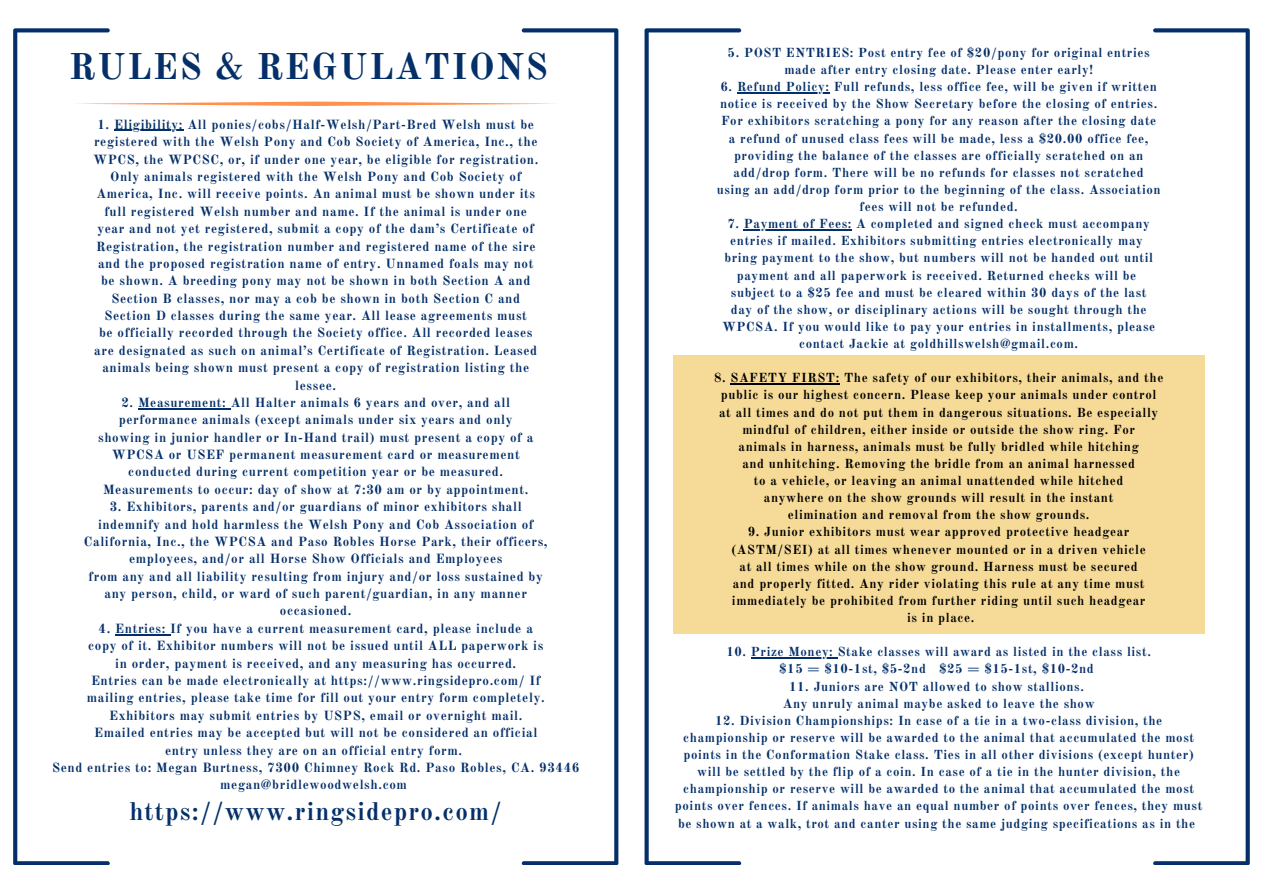
<style>
.page{position:relative;width:1263px;height:894px;background:#fff}
.page>*{position:absolute;margin:0;border:0;box-sizing:border-box;transform-origin:0 0}
.t1{font:700 36.45px "Old Standard";letter-spacing:.04em;color:#042f69}
.t2{font:700 25.05px "Old Standard";letter-spacing:.045em;color:#042f69}
.t3{font:700 13.05px/17.4px "Old Standard";letter-spacing:.045em;color:#042f69;text-align:center}
.t4{font:700 12.9px/17.1px "Old Standard";letter-spacing:.045em;color:#042f69;text-align:center}
.t5{font:700 12.9px "Old Standard";letter-spacing:.045em;color:#000}
</style>
<div class="page">
<svg style="left:13px;top:28px;width:97px;height:836px"></svg>
<svg style="left:522px;top:28px;width:96px;height:836px"></svg>
<svg style="left:644px;top:28px;width:97px;height:836px"></svg>
<svg style="left:1153px;top:28px;width:97px;height:836px"></svg>
<div style="left:673px;top:355px;width:531px;height:279px;background:#f6da97"></div>
<hr style="left:737px;top:92px;width:93px;height:1px;background:#042f69">
<hr style="left:744px;top:229px;width:108px;height:1px;background:#042f69">
<hr style="left:730px;top:383px;width:110px;height:1px;background:#000">
<hr style="left:751px;top:657px;width:87px;height:1px;background:#042f69">
<svg style="left:73px;top:101px;width:485px;height:5px"></svg>
<hr style="left:114px;top:130px;width:69px;height:1px;background:#042f69">
<hr style="left:138px;top:408px;width:93px;height:1px;background:#042f69">
<hr style="left:115px;top:633px;width:55px;height:2px;background:#042f69">
<p class="t1" style="left:69px;top:45px;width:481px">RULES &amp; REGULATIONS</p>
<p class="t3" style="left:97px;top:116px;width:438px">1. Eligibility: All ponies/cobs/Half-Welsh/Part-Bred Welsh must be</p>
<p class="t3" style="left:94px;top:133px;width:445px">registered with the Welsh Pony and Cob Society of America, Inc., the</p>
<p class="t3" style="left:93px;top:150px;width:447px">WPCS, the WPCSC, or, if under one year, be eligible for registration.</p>
<p class="t3" style="left:110px;top:168px;width:413px">Only animals registered with the Welsh Pony and Cob Society of</p>
<p class="t3" style="left:96px;top:185px;width:440px">America, Inc. will receive points. An animal must be shown under its</p>
<p class="t3" style="left:104px;top:203px;width:424px">full registered Welsh number and name. If the animal is under one</p>
<p class="t3" style="left:97px;top:220px;width:438px">year and not yet registered, submit a copy of the dam’s Certificate of</p>
<p class="t3" style="left:96px;top:237px;width:441px">Registration, the registration number and registered name of the sire</p>
<p class="t3" style="left:98px;top:255px;width:437px">and the proposed registration name of entry. Unnamed foals may not</p>
<p class="t3" style="left:101px;top:272px;width:431px">be shown. A breeding pony may not be shown in both Section A and</p>
<p class="t3" style="left:111px;top:289px;width:410px">Section B classes, nor may a cob be shown in both Section C and</p>
<p class="t3" style="left:104px;top:307px;width:424px">Section D classes during the same year. All lease agreements must</p>
<p class="t3" style="left:99px;top:324px;width:435px">be officially recorded through the Society office. All recorded leases</p>
<p class="t3" style="left:94px;top:342px;width:444px">are designated as such on animal’s Certificate of Registration. Leased</p>
<p class="t3" style="left:102px;top:359px;width:428px">animals being shown must present a copy of registration listing the</p>
<p class="t3" style="left:295px;top:376px;width:42px">lessee.</p>
<p class="t3" style="left:121px;top:394px;width:390px">2. Measurement: All Halter animals 6 years and over, and all</p>
<p class="t3" style="left:119px;top:411px;width:395px">performance animals (except animals under six years and only</p>
<p class="t3" style="left:98px;top:428px;width:437px">showing in junior handler or In-Hand trail) must present a copy of a</p>
<p class="t3" style="left:112px;top:446px;width:410px">WPCSA or USEF permanent measurement card or measurement</p>
<p class="t3" style="left:128px;top:463px;width:376px">conducted during current competition year or be measured.</p>
<p class="t3" style="left:103px;top:480px;width:427px">Measurements to occur: day of show at 7:30 am or by appointment.</p>
<p class="t3" style="left:110px;top:498px;width:414px">3. Exhibitors, parents and/or guardians of minor exhibitors shall</p>
<p class="t3" style="left:98px;top:515px;width:437px">indemnify and hold harmless the Welsh Pony and Cob Association of</p>
<p class="t3" style="left:84px;top:533px;width:465px">California, Inc., the WPCSA and Paso Robles Horse Park, their officers, employees, and/or all Horse Show Officials and Employees</p>
<p class="t3" style="left:89px;top:567px;width:456px">from any and all liability resulting from injury and/or loss sustained by</p>
<p class="t3" style="left:104px;top:585px;width:424px">any person, child, or ward of such parent/guardian, in any manner</p>
<p class="t3" style="left:280px;top:602px;width:73px">occasioned.</p>
<p class="t3" style="left:99px;top:619px;width:436px">4. Entries: If you have a current measurement card, please include a</p>
<p class="t3" style="left:88px;top:637px;width:457px">copy of it. Exhibitor numbers will not be issued until ALL paperwork is</p>
<p class="t3" style="left:115px;top:654px;width:403px">in order, payment is received, and any measuring has occurred.</p>
<p class="t3" style="left:91px;top:671px;width:451px">Entries can be made electronically at https://www.ringsidepro.com/ If</p>
<p class="t3" style="left:87px;top:689px;width:459px">mailing entries, please take time for fill out your entry form completely.</p>
<p class="t3" style="left:109px;top:706px;width:415px">Exhibitors may submit entries by USPS, email or overnight mail.</p>
<p class="t3" style="left:94px;top:724px;width:445px">Emailed entries may be accepted but will not be considered an official</p>
<p class="t3" style="left:165px;top:741px;width:298px">entry unless they are on an official entry form.</p>
<p class="t3" style="left:52px;top:758px;width:529px">Send entries to: Megan Burtness, 7300 Chimney Rock Rd. Paso Robles, CA. 93446</p>
<p class="t3" style="left:220px;top:776px;width:188px">megan@bridlewoodwelsh.com</p>
<p class="t2" style="left:129px;top:795px;width:374px">https://www.ringsidepro.com/</p>
<p class="t4" style="left:728px;top:44px;width:424px">5. POST ENTRIES: Post entry fee of $20/pony for original entries</p>
<h1 class="t4" style="left:784px;top:61px;width:310px">made after entry closing date. Please enter early!</h1>
<p class="t4" style="left:721px;top:78px;width:438px">6. Refund Policy: Full refunds, less office fee, will be given if written</p>
<p class="t4" style="left:720px;top:95px;width:439px">notice is received by the Show Secretary before the closing of entries.</p>
<p class="t4" style="left:721px;top:113px;width:437px">For exhibitors scratching a pony for any reason after the closing date</p>
<p class="t4" style="left:729px;top:130px;width:421px">a refund of unused class fees will be made, less a $20.00 office fee,</p>
<p class="t4" style="left:734px;top:147px;width:411px">providing the balance of the classes are officially scratched on an</p>
<p class="t4" style="left:733px;top:164px;width:412px">add/drop form. There will be no refunds for classes not scratched</p>
<p class="t4" style="left:717px;top:181px;width:445px">using an add/drop form prior to the beginning of the class. Association</p>
<p class="t4" style="left:860px;top:198px;width:160px">fees will not be refunded.</p>
<p class="t4" style="left:727px;top:215px;width:424px">7. Payment of Fees: A completed and signed check must accompany</p>
<p class="t4" style="left:730px;top:232px;width:414px">entries if mailed. Exhibitors submitting entries electronically may</p>
<p class="t4" style="left:724px;top:249px;width:430px">bring payment to the show, but numbers will not be handed out until</p>
<p class="t4" style="left:737px;top:267px;width:401px">payment and all paperwork is received. Returned checks will be</p>
<p class="t4" style="left:731px;top:284px;width:417px">subject to a $25 fee and must be cleared within 30 days of the last</p>
<p class="t4" style="left:731px;top:301px;width:417px">day of the show, or disciplinary actions will be sought through the</p>
<p class="t4" style="left:722px;top:318px;width:435px">WPCSA. If you would like to pay your entries in installments, please</p>
<p class="t4" style="left:799px;top:335px;width:280px">contact Jackie at goldhillswelsh@gmail.com.</p>
<p class="t5" style="left:714px;top:370px;width:451px">8. SAFETY FIRST: The safety of our exhibitors, their animals, and the</p>
<p class="t5" style="left:721px;top:387px;width:437px">public is our highest concern. Please keep your animals under control</p>
<p class="t5" style="left:719px;top:404px;width:441px">at all times and do not put them in dangerous situations. Be especially</p>
<p class="t5" style="left:742px;top:421px;width:394px">mindful of children, either inside or outside the show ring. For</p>
<p class="t5" style="left:739px;top:438px;width:402px">animals in harness, animals must be fully bridled while hitching</p>
<p class="t5" style="left:742px;top:455px;width:394px">and unhitching. Removing the bridle from an animal harnessed</p>
<p class="t5" style="left:754px;top:472px;width:371px">to a vehicle, or leaving an animal unattended while hitched</p>
<p class="t5" style="left:764px;top:489px;width:351px">anywhere on the show grounds will result in the instant</p>
<p class="t5" style="left:788px;top:507px;width:303px">elimination and removal from the show grounds.</p>
<p class="t5" style="left:748px;top:524px;width:383px">9. Junior exhibitors must wear approved protective headgear</p>
<p class="t5" style="left:731px;top:541px;width:416px">(ASTM/SEI) at all times whenever mounted or in a driven vehicle</p>
<p class="t5" style="left:740px;top:558px;width:400px">at all times while on the show ground. Harness must be secured</p>
<p class="t5" style="left:733px;top:575px;width:413px">and properly fitted. Any rider violating this rule at any time must</p>
<p class="t5" style="left:732px;top:592px;width:415px">immediately be prohibited from further riding until such headgear</p>
<p class="t5" style="left:907px;top:609px;width:69px">is in place.</p>
<p class="t4" style="left:726px;top:643px;width:426px">10. Prize Money: Stake classes will award as listed in the class list.</p>
<p class="t4" style="left:779px;top:660px;width:148px">$15 = $10-1st, $5-2nd</p>
<p class="t4" style="left:939px;top:660px;width:156px">$25 = $15-1st, $10-2nd</p>
<p class="t4" style="left:789px;top:677px;width:296px">11. Juniors are NOT allowed to show stallions.</p>
<p class="t4" style="left:783px;top:694px;width:313px">Any unruly animal maybe asked to leave the show</p>
<p class="t4" style="left:675px;top:711px;width:529px">12. Division Championships: In case of a tie in a two-class division, the championship or reserve will be awarded to the animal that accumulated the most points in the Conformation Stake class. Ties in all other divisions (except hunter) will be settled by the flip of a coin. In case of a tie in the hunter division, the championship or reserve will be awarded to the animal that accumulated the most points over fences. If animals have an equal number of points over fences, they must be shown at a walk, trot and canter using the same judging specifications as in the</p>
</div>
